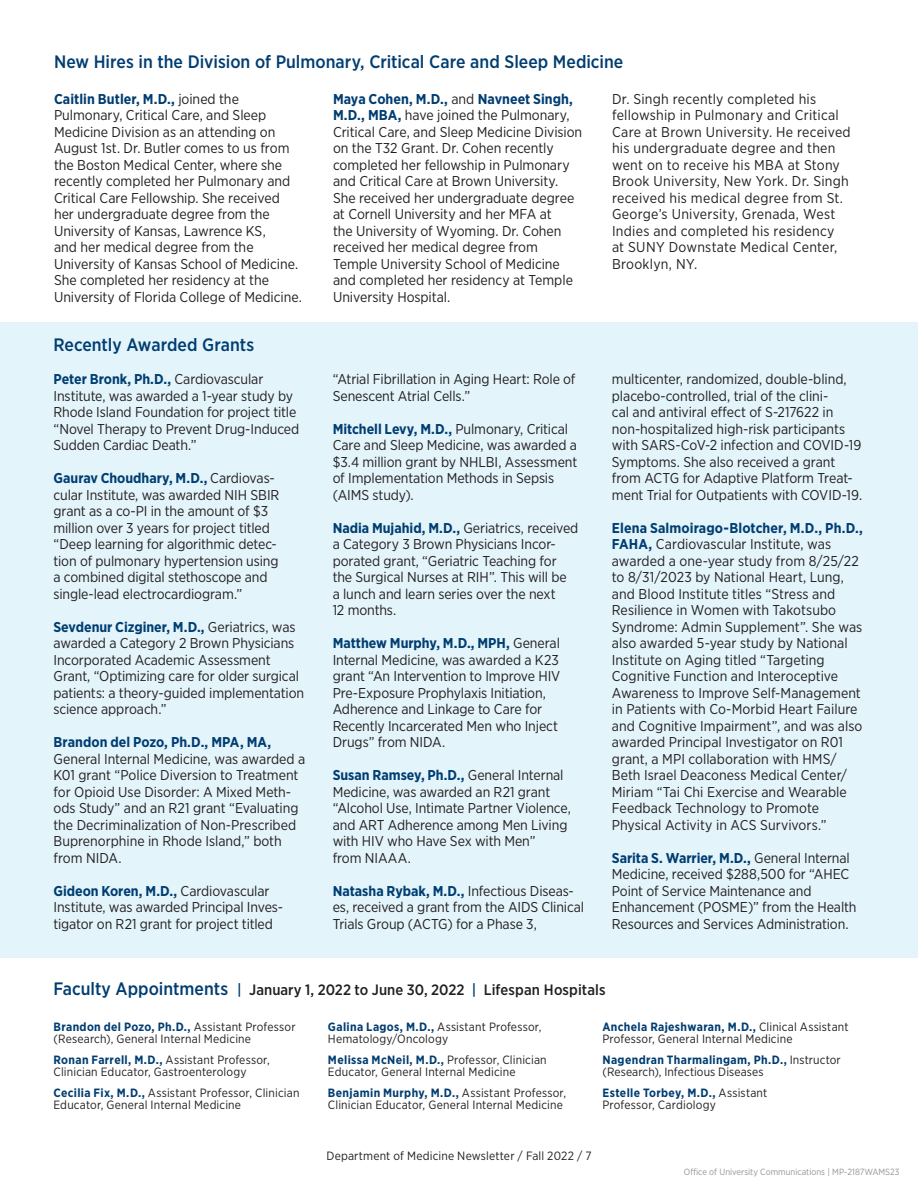
<style>
.page{position:relative;width:918px;height:1188px;background:#fff}
.page>*{position:absolute;margin:0;border:0;box-sizing:border-box;transform-origin:0 0}
.HEADER_1{font:500 18px "Gotham Narrow";color:#003d71}
.HEADER_1-2{font:500 15px "Gotham Narrow";letter-spacing:.005em;color:#231f20}
.BODY___Main{font:14.25px/16.5px "Gotham Narrow";letter-spacing:-.005em;color:#231f20}
.BODY___Main-2{font:14.25px/16.5px "Gotham Narrow";letter-spacing:.015em;color:#231f20}
.BODY___Main-3{font:12px/12px "Gotham Narrow";letter-spacing:.015em;color:#231f20}
.t1{font:9px "Gotham Narrow";color:#939598}
.s1{font-weight:700;color:#003d71}
.s2{font-size:18px;color:#003d71}
.s3{color:#003d71}
</style>
<div class="page">
<div style="left:0;top:322px;width:918px;height:636px;background:#e3f4fb"></div>
<p class="HEADER_1" style="left:54px;top:51px;width:571px">New Hires in the Division of Pulmonary, Critical Care and Sleep Medicine</p>
<p class="BODY___Main" style="left:54px;top:90px;width:249px"><span class="s1">Caitlin Butler, M.D.,</span> joined the Pulmonary, Critical Care, and Sleep Medicine Division as an attending on August 1st. Dr. Butler comes to us from the Boston Medical Center, where she recently completed her Pulmonary and Critical Care Fellowship. She received her undergraduate degree from the University of Kansas, Lawrence KS,<br>and her medical degree from the University of Kansas School of Medicine.<br>She completed her residency at the University of Florida College of Medicine.</p>
<p class="BODY___Main" style="left:333px;top:90px;width:251px"><span class="s1">Maya Cohen, M.D.,</span> and <span class="s1">Navneet Singh, M.D., MBA,</span> have joined the Pulmonary, Critical Care, and Sleep Medicine Division on the T32 Grant. Dr. Cohen recently completed her fellowship in Pulmonary and Critical Care at Brown University.<br>She received her undergraduate degree at Cornell University and her MFA at<br>the University of Wyoming. Dr. Cohen received her medical degree from Temple University School of Medicine and completed her residency at Temple University Hospital.</p>
<p class="BODY___Main-2" style="left:612px;top:90px;width:240px">Dr. Singh recently completed his fellowship in Pulmonary and Critical Care at Brown University. He received his undergraduate degree and then went on to receive his MBA at Stony Brook University, New York. Dr. Singh received his medical degree from St.<br>George’s University, Grenada, West Indies and completed his residency<br>at SUNY Downstate Medical Center, Brooklyn, NY.</p>
<p class="HEADER_1" style="left:53px;top:333px;width:202px">Recently Awarded Grants</p>
<p class="BODY___Main" style="left:53px;top:370px;width:247px"><span class="s1">Peter Bronk, Ph.D.,</span> Cardiovascular Institute, was awarded a 1-year study by Rhode Island Foundation for project title “Novel Therapy to Prevent Drug-Induced Sudden Cardiac Death.”</p>
<p class="BODY___Main" style="left:53px;top:469px;width:228px"><span class="s1">Gaurav Choudhary, M.D.,</span> Cardiovas&shy;cular Institute, was awarded NIH SBIR grant as a co-PI in the amount of $3 million over 3 years for project titled “Deep learning for algorithmic detec&shy;tion of pulmonary hypertension using a combined digital stethoscope and single-lead electrocardiogram.”</p>
<p class="BODY___Main" style="left:54px;top:618px;width:252px"><span class="s1">Sevdenur Cizginer, M.D.,</span> Geriatrics, was awarded a Category 2 Brown Physicians Incorporated Academic Assessment Grant, “Optimizing care for older surgical patients: a theory-guided implementation science approach.”</p>
<p class="BODY___Main" style="left:54px;top:733px;width:253px"><span class="s1">Brandon del Pozo, Ph.D., MPA, MA, </span>General Internal Medicine, was awarded a K01 grant “Police Diversion to Treatment for Opioid Use Disorder: A Mixed Meth&shy;ods Study” and an R21 grant “Evaluating the Decriminalization of Non-Prescribed Buprenorphine in Rhode Island,” both from NIDA.</p>
<p class="BODY___Main" style="left:54px;top:882px;width:231px"><span class="s1">Gideon Koren, M.D.,</span> Cardiovascular<br>Institute, was awarded Principal Inves&shy;tigator on R21 grant for project titled</p>
<p class="BODY___Main" style="left:333px;top:370px;width:244px">“Atrial Fibrillation in Aging Heart: Role of<br>Senescent Atrial Cells.”</p>
<p class="BODY___Main" style="left:333px;top:420px;width:246px"><span class="s1">Mitchell Levy, M.D.,</span> Pulmonary, Critical Care and Sleep Medicine, was awarded a $3.4 million grant by NHLBI, Assessment of Implementation Methods in Sepsis (AIMS study).</p>
<p class="BODY___Main" style="left:333px;top:519px;width:247px"><span class="s1">Nadia Mujahid, M.D.,</span> Geriatrics, received a Category 3 Brown Physicians Incor&shy;porated grant, “Geriatric Teaching for the Surgical Nurses at RIH”. This will be<br>a lunch and learn series over the next<br>12 months.</p>
<p class="BODY___Main" style="left:333px;top:635px;width:229px"><span class="s1">Matthew Murphy, M.D., MPH,</span> General Internal Medicine, was awarded a K23 grant “An Intervention to Improve HIV Pre-Exposure Prophylaxis Initiation, Adherence and Linkage to Care for Recently Incarcerated Men who Inject Drugs” from NIDA.</p>
<p class="BODY___Main" style="left:333px;top:767px;width:240px"><span class="s1">Susan Ramsey, Ph.D.,</span> General Internal<br>Medicine, was awarded an R21 grant “Alcohol Use, Intimate Partner Violence, and ART Adherence among Men Living with HIV who Have Sex with Men”<br>from NIAAA.</p>
<p class="BODY___Main" style="left:333px;top:882px;width:253px"><span class="s1">Natasha Rybak, M.D.,</span> Infectious Diseas&shy;es, received a grant from the AIDS Clinical<br>Trials Group (ACTG) for a Phase 3,</p>
<p class="BODY___Main" style="left:612px;top:371px;width:252px">multicenter, randomized, double-blind, placebo-controlled, trial of the clini-<br>cal and antiviral effect of S-217622 in non-hospitalized high-risk participants with SARS-CoV-2 infection and COVID-19<br>Symptoms. She also received a grant from ACTG for Adaptive Platform Treat&shy;ment Trial for Outpatients with COVID-19.</p>
<p class="BODY___Main" style="left:612px;top:519px;width:253px"><span class="s1">Elena Salmoirago-Blotcher, M.D., Ph.D., FAHA,</span> Cardiovascular Institute, was awarded a one-year study from 8/25/22 to 8/31/2023 by National Heart, Lung, and Blood Institute titles “Stress and Resilience in Women with Takotsubo Syndrome: Admin Supplement”. She was also awarded 5-year study by National Institute on Aging titled “Targeting Cognitive Function and Interoceptive Awareness to Improve Self-Management in Patients with Co-Morbid Heart Failure and Cognitive Impairment”, and was also awarded Principal Investigator on R01 grant, a MPI collaboration with HMS/ Beth Israel Deaconess Medical Center/ Miriam “Tai Chi Exercise and Wearable Feedback Technology to Promote Physical Activity in ACS Survivors.”</p>
<p class="BODY___Main" style="left:612px;top:849px;width:246px"><span class="s1">Sarita S. Warrier, M.D.,</span> General Internal Medicine, received $288,500 for “AHEC Point of Service Maintenance and Enhancement (POSME)” from the Health Resources and Services Administration.</p>
<p class="HEADER_1-2" style="left:53px;top:980px;width:554px"><span class="s2">Faculty Appointments</span> <span class="s3">|</span> January 1, 2022 to June 30, 2022 <span class="s3">|</span> Lifespan Hospitals</p>
<p class="BODY___Main-3" style="left:53px;top:1020px;width:244px"><span class="s1">Brandon del Pozo, Ph.D.,</span> Assistant Professor (Research), General Internal Medicine</p>
<p class="BODY___Main-3" style="left:53px;top:1053px;width:218px"><span class="s1">Ronan Farrell, M.D.,</span> Assistant Professor,<br>Clinician Educator, Gastroenterology</p>
<p class="BODY___Main-3" style="left:53px;top:1086px;width:247px"><span class="s1">Cecilia Fix, M.D.,</span> Assistant Professor, Clinician<br>Educator, General Internal Medicine</p>
<p class="BODY___Main-3" style="left:328px;top:1020px;width:215px"><span class="s1">Galina Lagos, M.D.,</span> Assistant Professor,<br>Hematology/Oncology</p>
<p class="BODY___Main-3" style="left:328px;top:1053px;width:220px"><span class="s1">Melissa McNeil, M.D.,</span> Professor, Clinician<br>Educator, General Internal Medicine</p>
<p class="BODY___Main-3" style="left:328px;top:1086px;width:240px"><span class="s1">Benjamin Murphy, M.D.,</span> Assistant Professor,<br>Clinician Educator, General Internal Medicine</p>
<p class="BODY___Main-3" style="left:602px;top:1020px;width:248px"><span class="s1">Anchela Rajeshwaran, M.D.,</span> Clinical Assistant<br>Professor, General Internal Medicine</p>
<p class="BODY___Main-3" style="left:602px;top:1053px;width:240px"><span class="s1">Nagendran Tharmalingam, Ph.D.,</span> Instructor (Research), Infectious Diseases</p>
<p class="BODY___Main-3" style="left:602px;top:1086px;width:166px"><span class="s1">Estelle Torbey, M.D.,</span> Assistant<br>Professor, Cardiology</p>
<p class="BODY___Main-3" style="left:326px;top:1150px;width:267px">Department of Medicine Newsletter / Fall 2022 / 7</p>
<p class="t1" style="left:684px;top:1166px;width:217px">Office of University Communications | MP-2187WAMS23</p>
</div>
